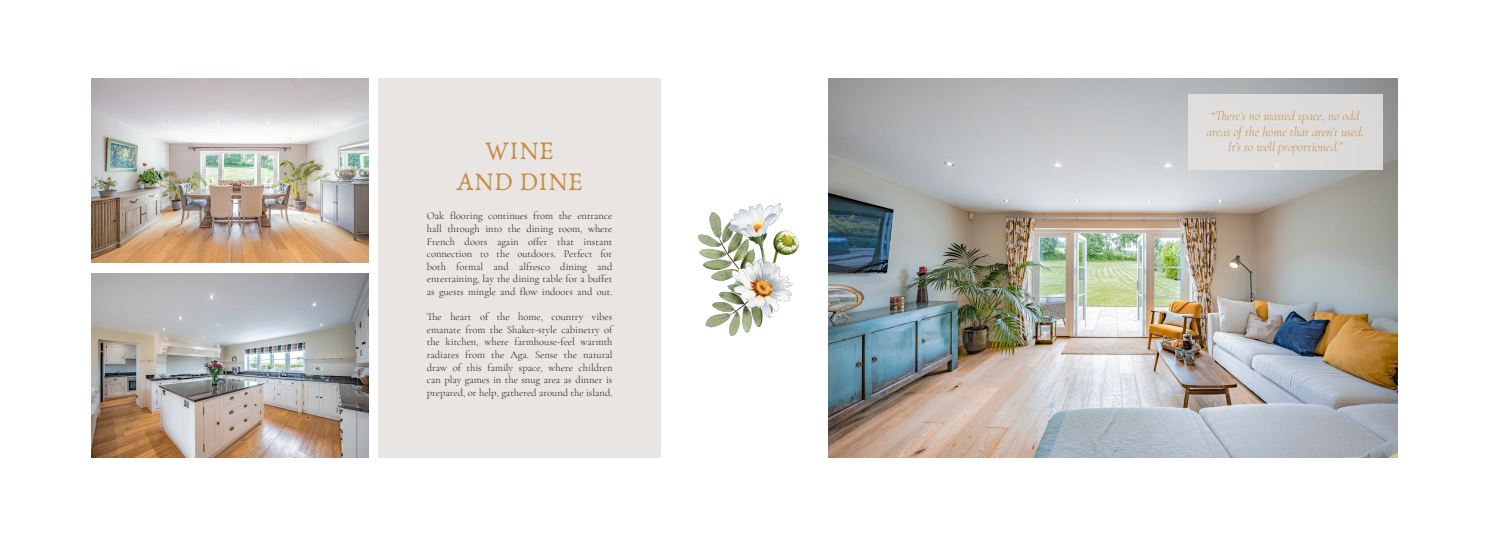
<style>
.page{position:relative;width:1489px;height:536px;background:#fff}
.page>*{position:absolute;margin:0;border:0;box-sizing:border-box;transform-origin:0 0}
.t1{font:26.25px "Anaktoria";color:#c88c45}
.t2{font:italic 300 13.12px/15.8px "Cormorant Garamond";color:#c88c45;text-align:center}
.t3{font:300 10.5px/12.6px "Cormorant Garamond";color:#1a1a1a;text-align:justify}
</style>
<div class="page">
<img style="left:91px;top:273px;width:277px;height:184px">
<div style="left:378px;top:78px;width:282px;height:379px;background:#e8e5e3"></div>
<img style="left:91px;top:78px;width:277px;height:185px">
<img style="left:828px;top:78px;width:569px;height:380px">
<img style="left:698px;top:203px;width:101px;height:133px">
<div style="left:1187px;top:94px;width:195px;height:75px;background:#dfdddc"></div>
<p class="t1" style="left:485px;top:135px;width:71px">WINE</p>
<p class="t1" style="left:456px;top:166px;width:129px">AND DINE</p>
<p class="t3" style="left:427px;top:210px;width:187px">Oak flooring continues from the entrance hall through into the dining room, where French doors again offer that instant connection to the outdoors. Perfect for both formal and alfresco dining and entertaining, lay the dining table for a buffet as guests mingle and flow indoors and out.</p>
<p class="t3" style="left:427px;top:310px;width:187px">The heart of the home, country vibes emanate from the Shaker-style cabinetry of the kitchen, where farmhouse-feel warmth radiates from the Aga. Sense the natural draw of this family space, where children can play games in the snug area as dinner is prepared, or help, gathered around the island.</p>
<p class="t2" style="left:1206px;top:108px;width:159px">“There’s no wasted space, no odd areas of the home that aren’t used.<br>It’s so well proportioned.”</p>
</div>
